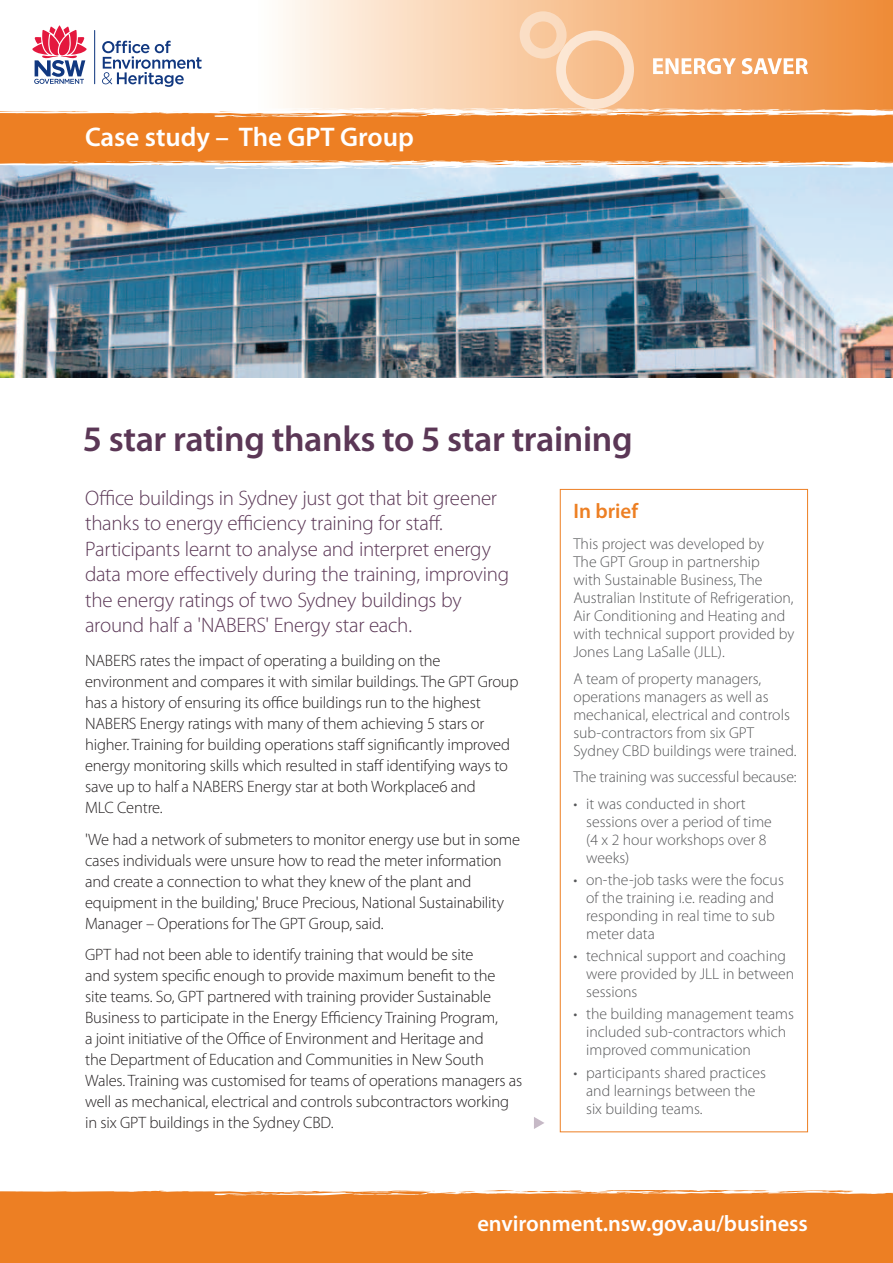
<style>
.page{position:relative;width:893px;height:1263px;background:#fff}
.page>*{position:absolute;margin:0;border:0;box-sizing:border-box;transform-origin:0 0}
.Main_head_1{font:600 36px "Myriad Pro";letter-spacing:-.01em;color:#5b3756}
.Case_study_head{font:600 27px "Myriad Pro";color:#fff}
.Case_study_head-2{font:600 22.5px "Myriad Pro";color:#fff}
.Opening_para_1{font:300 21px/25.5px "Myriad Pro";letter-spacing:-.015em;color:#5b3756}
.Body_copy_1{font:600 21px "Myriad Pro";color:#ed7f23}
.Body_copy_1-2{font:300 16.5px/21px "Myriad Pro";letter-spacing:-.01em;color:#231f20}
.In_brief_body{font:300 15.75px/18px "Myriad Pro";color:#57585a}
.Body_copy_1-3{font:300 15.75px/18px "Myriad Pro";color:#57585a}
</style>
<div class="page">
<svg style="left:283px;top:0;width:610px;height:11px;background:#f6bf8f"></svg>
<div style="left:0;top:1190px;width:893px;height:73px;background:#ed7f23"></div>
<svg style="left:0;top:1190px;width:893px;height:6px"></svg>
<div style="left:560px;top:489px;width:248px;height:643px;border:1px solid #ed7f23"></div>
<svg style="left:534px;top:1117px;width:10px;height:12px"></svg>
<img style="left:0;top:170px;width:893px;height:207px">
<div style="left:0;top:112px;width:893px;height:53px;background:#ed7f23"></div>
<svg style="left:0;top:160px;width:893px;height:10px"></svg>
<svg style="left:0;top:11px;width:893px;height:107px"></svg>
<p class="Case_study_head" style="left:85px;top:116px;width:320px">Case study – Ardent Leisure</p>
<p class="Case_study_head" style="left:85px;top:119px;width:330px">Case study – The GPT Group</p>
<p class="Main_head_1" style="left:83px;top:416px;width:552px">5 star rating thanks to 5 star training</p>
<p class="Opening_para_1" style="left:85px;top:485px;width:426px">Office buildings in Sydney just got that bit greener thanks to energy efficiency training for staff.<br>Participants learnt to analyse and interpret energy data more effectively during the training, improving the energy ratings of two Sydney buildings by around half a 'NABERS' Energy star each.</p>
<p class="Body_copy_1-2" style="left:85px;top:650px;width:435px">NABERS rates the impact of operating a building on the environment and compares it with similar buildings. The GPT Group has a history of ensuring its office buildings run to the highest NABERS Energy ratings with many of them achieving 5 stars or higher. Training for building operations staff significantly improved energy monitoring skills which resulted in staff identifying ways to save up to half a NABERS Energy star at both Workplace6 and<br>MLC Centre.</p>
<p class="Body_copy_1-2" style="left:85px;top:828px;width:436px">'We had a network of submeters to monitor energy use but in some cases individuals were unsure how to read the meter information and create a connection to what they knew of the plant and equipment in the building,' Bruce Precious, National Sustainability Manager – Operations for The GPT Group, said.</p>
<p class="Body_copy_1-2" style="left:85px;top:944px;width:439px">GPT had not been able to identify training that would be site<br>and system specific enough to provide maximum benefit to the<br>site teams. So, GPT partnered with training provider Sustainable Business to participate in the Energy Efficiency Training Program,<br>a joint initiative of the Office of Environment and Heritage and<br>the Department of Education and Communities in New South Wales. Training was customised for teams of operations managers as well as mechanical, electrical and controls subcontractors working in six GPT buildings in the Sydney CBD.</p>
<p class="Body_copy_1" style="left:573px;top:498px;width:66px">In brief</p>
<p class="Body_copy_1-3" style="left:573px;top:535px;width:192px">This project was developed by<br>The GPT Group in partnership</p>
<p class="In_brief_body" style="left:573px;top:571px;width:223px">with Sustainable Business, The Australian Institute of Refrigeration, Air Conditioning and Heating and with technical support provided by Jones Lang LaSalle (JLL).</p>
<p class="In_brief_body" style="left:573px;top:669px;width:225px">A team of property managers, operations managers as well as mechanical, electrical and controls sub-contractors from six GPT<br>Sydney CBD buildings were trained.</p>
<p class="In_brief_body" style="left:573px;top:768px;width:225px">The training was successful because:</p>
<p class="In_brief_body" style="left:586px;top:794px;width:187px;text-indent:-13px">• it was conducted in short sessions over a period of time (4 x 2 hour workshops over 8 weeks)</p>
<p class="In_brief_body" style="left:586px;top:870px;width:199px;text-indent:-13px">• on-the-job tasks were the focus of the training i.e. reading and responding in real time to sub meter data</p>
<p class="In_brief_body" style="left:586px;top:947px;width:210px;text-indent:-13px">• technical support and coaching were provided by JLL in between sessions</p>
<p class="In_brief_body" style="left:586px;top:1005px;width:209px;text-indent:-13px">• the building management teams included sub-contractors which improved communication</p>
<p class="In_brief_body" style="left:586px;top:1063px;width:181px;text-indent:-13px">• participants shared practices and learnings between the six building teams.</p>
<p class="Case_study_head-2" style="left:477px;top:1209px;width:332px">environment.nsw.gov.au/business</p>
</div>
